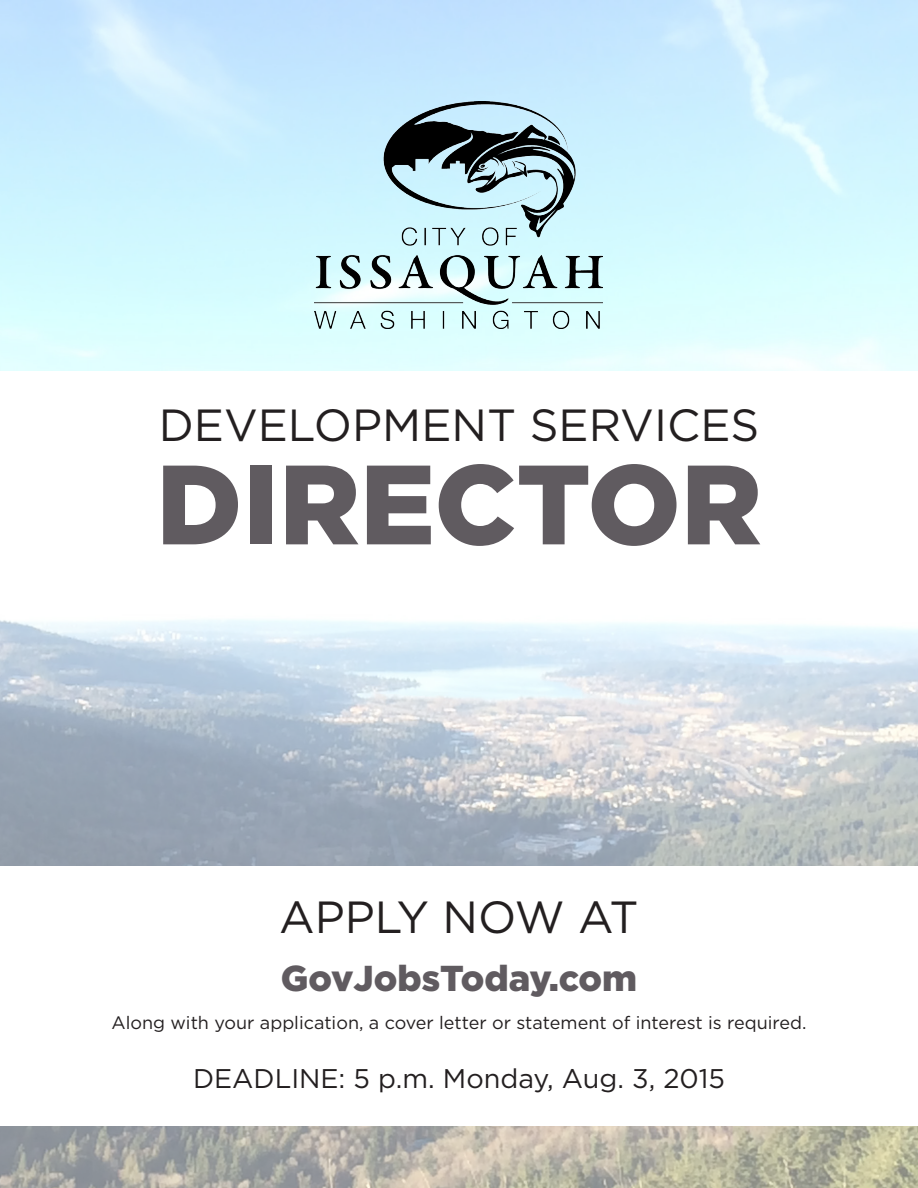
<style>
.page{position:relative;width:918px;height:1188px;background:#fff}
.page>*{position:absolute;margin:0;border:0;box-sizing:border-box;transform-origin:0 0}
.t1{font:900 112.5px "Gotham";color:#605b60}
.t2{font:45px "Gotham";color:#231f20}
.t3{font:900 36px "Gotham";color:#605b60}
.t4{font:27px "Gotham";color:#231f20}
.t5{font:18px "Gotham";color:#231f20}
</style>
<div class="page">
<img style="left:0;top:0;width:918px;height:1188px">
<img style="left:314px;top:102px;width:288px;height:226px">
<div style="left:0;top:372px;width:918px;height:207px;background:#fff"></div>
<div style="left:0;top:866px;width:918px;height:259px;background:#fff"></div>
<p class="t2" style="left:159px;top:400px;width:602px">DEVELOPMENT SERVICES</p>
<p class="t1" style="left:156px;top:440px;width:607px">DIRECTOR</p>
<p class="t2" style="left:279px;top:892px;width:361px">APPLY NOW AT</p>
<p class="t3" style="left:281px;top:957px;width:358px">GovJobsToday.com</p>
<p class="t5" style="left:111px;top:1013px;width:697px">Along with your application, a cover letter or statement of interest is required.</p>
<p class="t4" style="left:193px;top:1064px;width:533px">DEADLINE: 5 p.m. Monday, Aug. 3, 2015</p>
</div>
